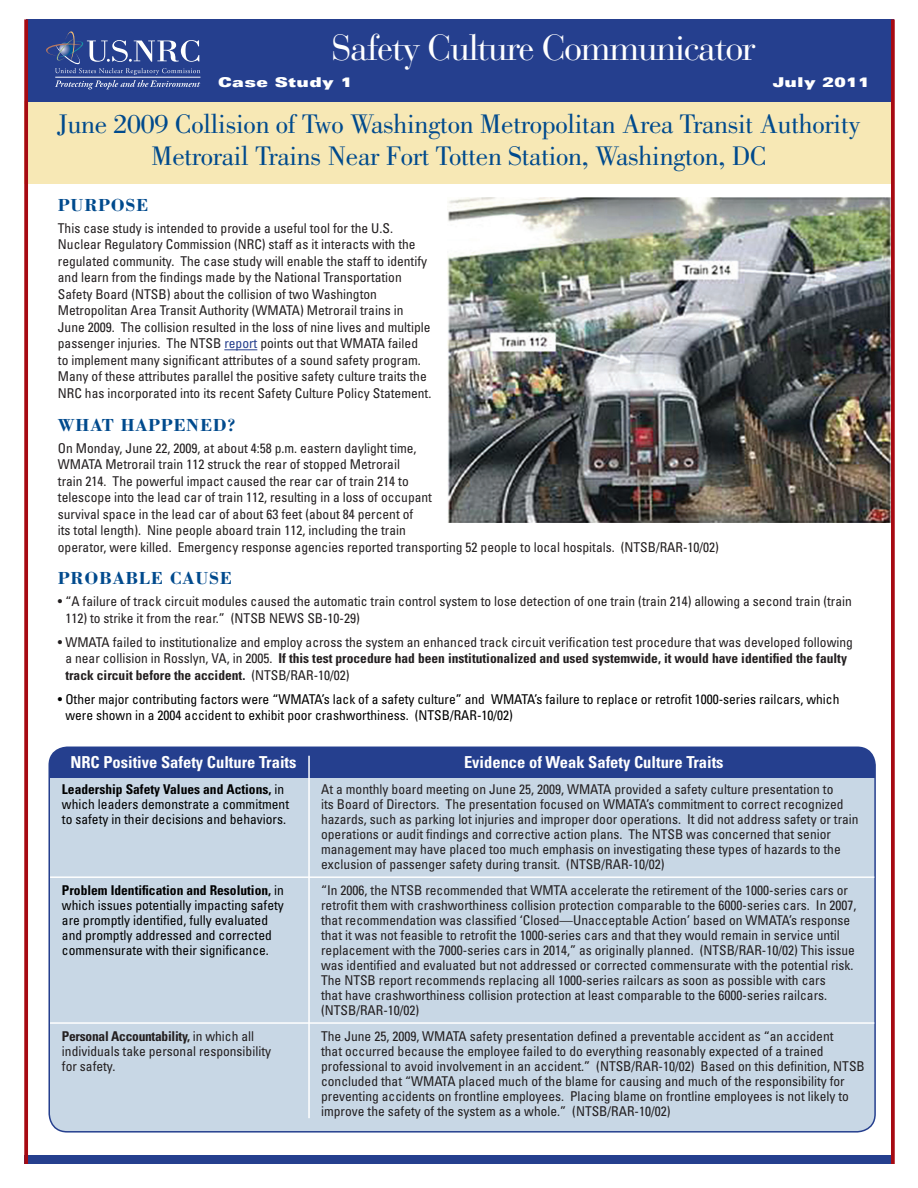
<style>
.page{position:relative;width:918px;height:1188px;background:#fff}
.page>*{position:absolute;margin:0;border:0;box-sizing:border-box;transform-origin:0 0}
.t1{font:36px "Bauer Bodoni Std";letter-spacing:-.04em;color:#fff}
.Head_2{font:27.75px/31.5px "Bodoni Std";letter-spacing:-.01em;color:#004a8d;text-align:center}
.Subhead{font:700 18px "Bodoni Std";letter-spacing:.04em;color:#004a8d}
.Body{font:700 condensed 16.5px "Univers LT Std";color:#fff}
.Body-2{font:condensed 13.5px/15px "Univers LT Std";color:#231f20}
.Body-3{font:condensed 13.5px/15px "Univers LT Std";color:#000}
.t2{font:13.5px "Univers LT Std X Black Ex";letter-spacing:.04em;color:#fff}
.s1{color:#253f8e}
.s2{font-weight:700}
</style>
<div class="page">
<div style="left:49px;top:747px;width:826px;height:385px;background:#c8d7e5;border-radius:18px"></div>
<div style="left:49px;top:747px;width:826px;height:31px;background:#253f8e"></div>
<div style="left:48px;top:747px;width:828px;height:386px;border:2px solid #253f8e;border-radius:18px"></div>
<hr style="left:224px;top:349px;width:33px;height:1px;background:#253f8e">
<img style="left:448px;top:198px;width:443px;height:324px">
<div style="left:24px;top:102px;width:866px;height:82px;background:#f7e8b5"></div>
<div style="left:25px;top:1156px;width:866px;height:8px;background:#253f8e"></div>
<div style="left:26px;top:19px;width:868px;height:83px;background:#253f8e"></div>
<svg style="left:24px;top:19px;width:4px;height:1145px;background:#ac1a21"></svg>
<svg style="left:46px;top:31px;width:154px;height:58px"></svg>
<hr style="left:308px;top:756px;width:2px;height:362px;background:#fff">
<hr style="left:50px;top:876px;width:824px;height:2px;background:#fff">
<hr style="left:50px;top:1022px;width:824px;height:2px;background:#fff">
<svg style="left:891px;top:19px;width:4px;height:1145px;background:#ac1920"></svg>
<p class="t1" style="left:332px;top:26px;width:426px">Safety Culture Communicator</p>
<p class="t2" style="left:218px;top:74px;width:135px">Case Study 1</p>
<p class="t2" style="left:773px;top:74px;width:98px">July 2011</p>
<p class="Head_2" style="left:57px;top:108px;width:805px">June 2009 Collision of Two Washington Metropolitan Area Transit Authority<br>Metrorail Trains Near Fort Totten Station, Washington, DC</p>
<p class="Subhead" style="left:58px;top:194px;width:92px">PURPOSE</p>
<p class="Body-2" style="left:58px;top:220px;width:375px;line-height:16.5px">This case study is intended to provide a useful tool for the U.S.<br>Nuclear Regulatory Commission (NRC) staff as it interacts with the regulated community. The case study will enable the staff to identify and learn from the findings made by the National Transportation Safety Board (NTSB) about the collision of two Washington Metropolitan Area Transit Authority (WMATA) Metrorail trains in June 2009. The collision resulted in the loss of nine lives and multiple passenger injuries. The NTSB <span class="s1">report</span> points out that WMATA failed to implement many significant attributes of a sound safety program.<br>Many of these attributes parallel the positive safety culture traits the NRC has incorporated into its recent Safety Culture Policy Statement.</p>
<p class="Subhead" style="left:58px;top:413px;width:179px">WHAT HAPPENED?</p>
<p class="Body-2" style="left:58px;top:439px;width:663px;line-height:16.5px">On Monday, June 22, 2009, at about 4:58 p.m. eastern daylight time,<br>WMATA Metrorail train 112 struck the rear of stopped Metrorail<br>train 214. The powerful impact caused the rear car of train 214 to<br>telescope into the lead car of train 112, resulting in a loss of occupant<br>survival space in the lead car of about 63 feet (about 84 percent of<br>its total length). Nine people aboard train 112, including the train<br>operator, were killed. Emergency response agencies reported transporting 52 people to local hospitals. (NTSB/RAR-10/02)</p>
<p class="Subhead" style="left:58px;top:567px;width:175px">PROBABLE CAUSE</p>
<p class="Body-2" style="left:65px;top:593px;width:788px;line-height:16.5px;text-indent:-7px">• “A failure of track circuit modules caused the automatic train control system to lose detection of one train (train 214) allowing a second train (train<br>112) to strike it from the rear.” (NTSB NEWS SB-10-29)</p>
<p class="Body-2" style="left:65px;top:633px;width:789px;line-height:16.5px;text-indent:-7px">• WMATA failed to institutionalize and employ across the system an enhanced track circuit verification test procedure that was developed following a near collision in Rosslyn, VA, in 2005. <span class="s2">If this test procedure had been institutionalized and used systemwide, it would have identified the faulty track circuit before the accident.</span> (NTSB/RAR-10/02)</p>
<p class="Body-3" style="left:65px;top:690px;width:776px;line-height:16.5px;text-indent:-7px">• Other major contributing factors were “WMATA’s lack of a safety culture” and WMATA’s failure to replace or retrofit 1000-series railcars, which were shown in a 2004 accident to exhibit poor crashworthiness. (NTSB/RAR-10/02)</p>
<p class="Body" style="left:70px;top:752px;width:228px">NRC Positive Safety Culture Traits</p>
<p class="Body" style="left:464px;top:752px;width:261px">Evidence of Weak Safety Culture Traits</p>
<p class="Body-3" style="left:62px;top:782px;width:229px"><span class="s2">Leadership Safety Values and Actions,</span> in which leaders demonstrate a commitment to safety in their decisions and behaviors.</p>
<p class="Body-2" style="left:321px;top:782px;width:539px">At a monthly board meeting on June 25, 2009, WMATA provided a safety culture presentation to<br>its Board of Directors. The presentation focused on WMATA’s commitment to correct recognized hazards, such as parking lot injuries and improper door operations. It did not address safety or train operations or audit findings and corrective action plans. The NTSB was concerned that senior management may have placed too much emphasis on investigating these types of hazards to the exclusion of passenger safety during transit. (NTSB/RAR-10/02)</p>
<p class="Body-3" style="left:62px;top:883px;width:224px"><span class="s2">Problem Identification and Resolution,</span> in which issues potentially impacting safety are promptly identified, fully evaluated and promptly addressed and corrected commensurate with their significance.</p>
<p class="Body-2" style="left:321px;top:883px;width:537px">“In 2006, the NTSB recommended that WMTA accelerate the retirement of the 1000-series cars or retrofit them with crashworthiness collision protection comparable to the 6000-series cars. In 2007, that recommendation was classified ‘Closed—Unacceptable Action’ based on WMATA’s response that it was not feasible to retrofit the 1000-series cars and that they would remain in service until replacement with the 7000-series cars in 2014,” as originally planned. (NTSB/RAR-10/02) This issue was identified and evaluated but not addressed or corrected commensurate with the potential risk.<br>The NTSB report recommends replacing all 1000-series railcars as soon as possible with cars<br>that have crashworthiness collision protection at least comparable to the 6000-series railcars. (NTSB/RAR-10/02)</p>
<p class="Body-2" style="left:62px;top:1029px;width:211px"><span class="s2">Personal Accountability,</span> in which all individuals take personal responsibility for safety.</p>
<p class="Body-2" style="left:321px;top:1029px;width:545px">The June 25, 2009, WMATA safety presentation defined a preventable accident as “an accident<br>that occurred because the employee failed to do everything reasonably expected of a trained professional to avoid involvement in an accident.” (NTSB/RAR-10/02) Based on this definition, NTSB concluded that “WMATA placed much of the blame for causing and much of the responsibility for preventing accidents on frontline employees. Placing blame on frontline employees is not likely to improve the safety of the system as a whole.” (NTSB/RAR-10/02)</p>
</div>
